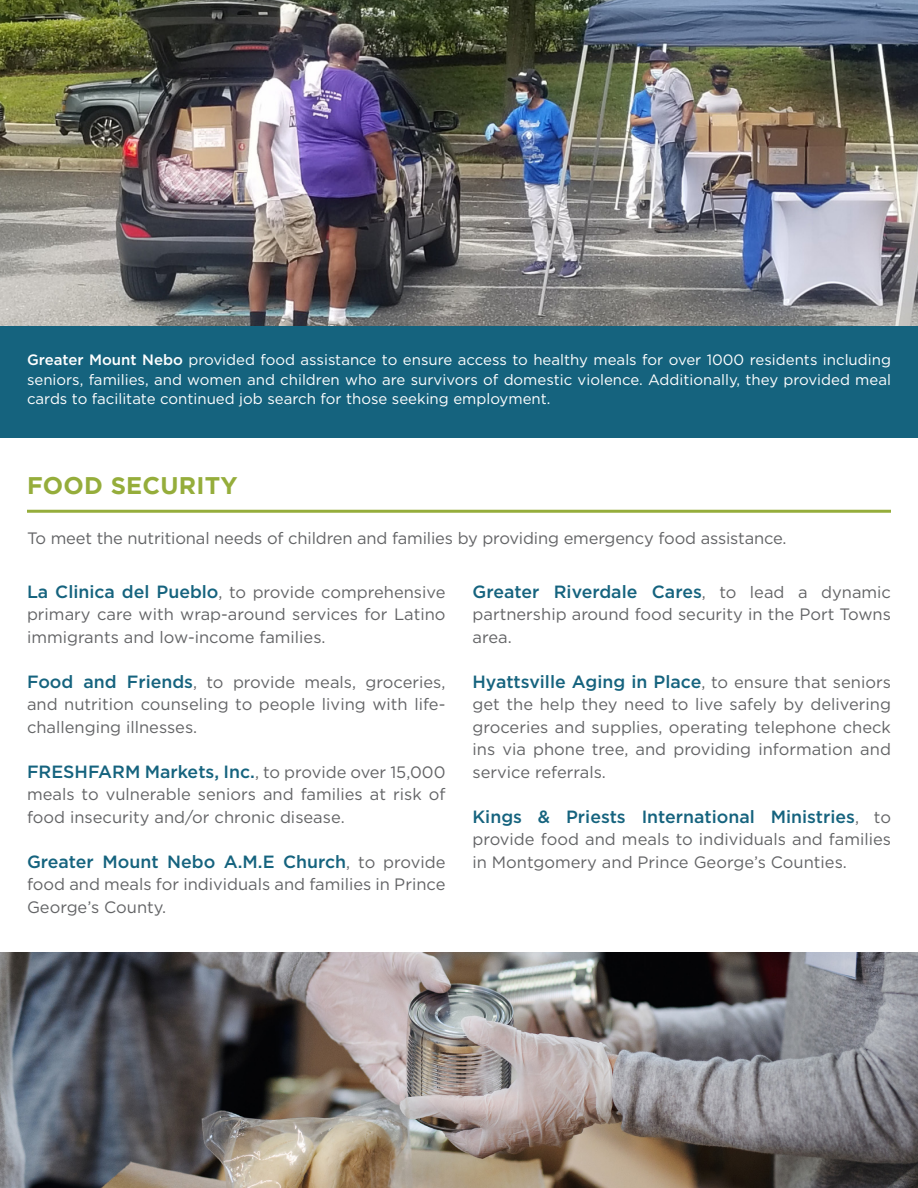
<style>
.page{position:relative;width:918px;height:1188px;background:#fff}
.page>*{position:absolute;margin:0;border:0;box-sizing:border-box;transform-origin:0 0}
.t1{font:700 24px "Gotham";letter-spacing:.01em;color:#95ad3b}
.t2{font:500 17.7px "Gotham";color:#15637e}
.t3{font:16.5px/22.5px "Gotham";color:#636466}
.t4{font:15px/19.5px "Gotham";color:#fff;text-align:justify}
.s1{font-weight:500}
.s2{font-weight:500;font-size:17.7px;color:#15637e}
.s3{font-weight:400;font-size:16.5px;color:#636466}
</style>
<div class="page">
<hr style="left:27px;top:510px;width:864px;height:3px;background:#95ad3b">
<img style="left:0;top:0;width:918px;height:326px">
<div style="left:0;top:326px;width:918px;height:112px;background:#15637e"></div>
<img style="left:0;top:953px;width:918px;height:235px">
<p class="t4" style="left:27px;top:350px;width:866px"><span class="s1">Greater Mount Nebo</span> provided food assistance to ensure access to healthy meals for over 1000 residents including seniors, families, and women and children who are survivors of domestic violence. Additionally, they provided meal cards to facilitate continued job search for those seeking employment.</p>
<p class="t1" style="left:27px;top:472px;width:212px">FOOD SECURITY</p>
<p class="t3" style="left:27px;top:526px;width:761px">To meet the nutritional needs of children and families by providing emergency food assistance.</p>
<p class="t3" style="left:27px;top:581px;width:420px;text-align:justify"><span class="s2">La Clinica del Pueblo</span>, to provide comprehensive primary care with wrap-around services for Latino immigrants and low-income families.</p>
<p class="t3" style="left:27px;top:671px;width:420px;text-align:justify"><span class="s2">Food and Friends</span>, to provide meals, groceries, and nutrition counseling to people living with life&shy;challenging illnesses.</p>
<p class="t2" style="left:27px;top:762px;width:420px">FRESHFARM Markets, Inc.<span class="s3">, to provide over 15,000</span></p>
<p class="t3" style="left:27px;top:783px;width:420px">meals to vulnerable seniors and families at risk of food insecurity and/or chronic disease.</p>
<p class="t2" style="left:27px;top:852px;width:420px">Greater Mount Nebo A.M.E Church<span class="s3">, to provide</span></p>
<p class="t3" style="left:27px;top:873px;width:420px">food and meals for individuals and families in Prince<br>George’s County.</p>
<p class="t2" style="left:472px;top:582px;width:420px">Greater Riverdale Cares<span class="s3">, to lead a dynamic</span></p>
<p class="t3" style="left:472px;top:603px;width:420px">partnership around food security in the Port Towns area.</p>
<p class="t2" style="left:472px;top:672px;width:420px">Hyattsville Aging in Place<span class="s3">, to ensure that seniors</span></p>
<p class="t3" style="left:472px;top:693px;width:420px;text-align:justify">get the help they need to live safely by delivering groceries and supplies, operating telephone check ins via phone tree, and providing information and service referrals.</p>
<p class="t2" style="left:472px;top:807px;width:420px">Kings &amp; Priests International Ministries<span class="s3">, to</span></p>
<p class="t3" style="left:472px;top:828px;width:420px">provide food and meals to individuals and families in Montgomery and Prince George’s Counties.</p>
</div>
